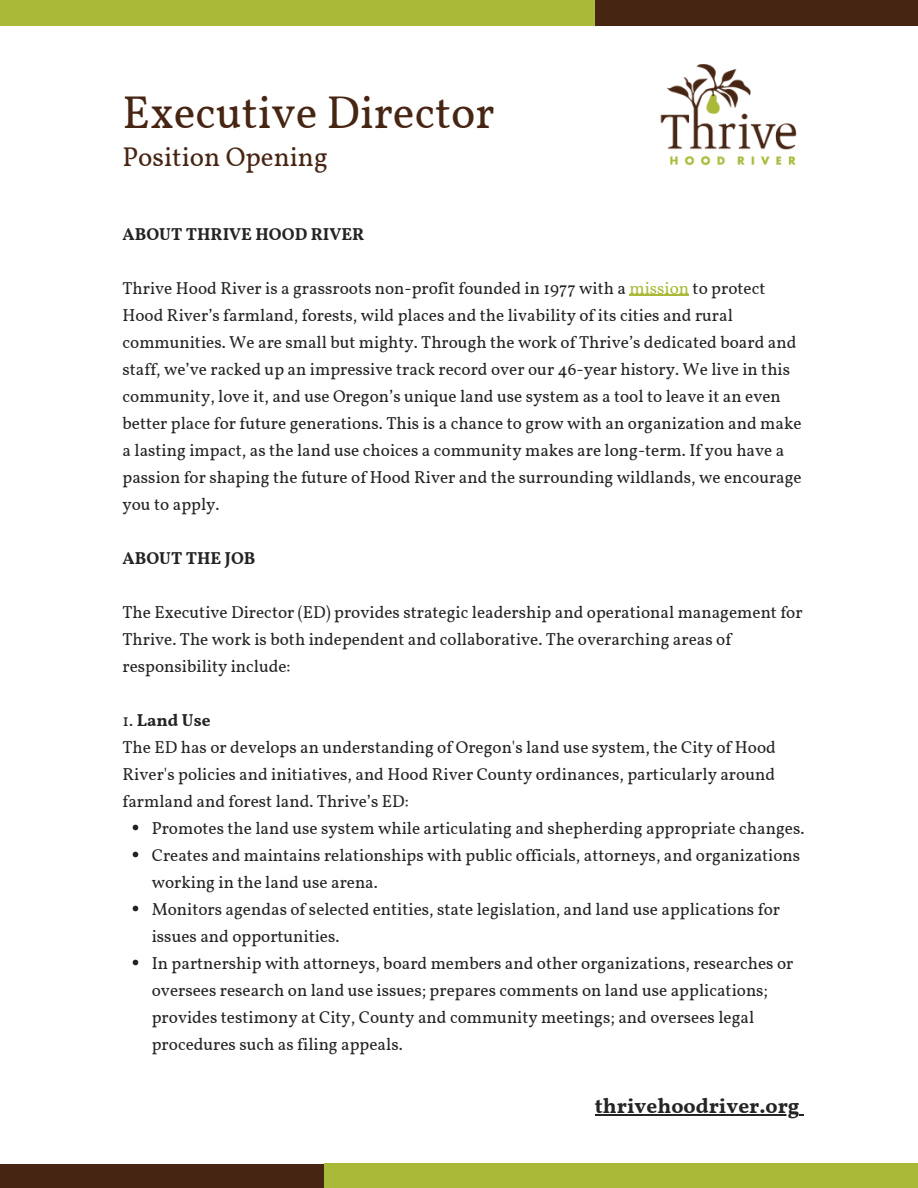
<style>
.page{position:relative;width:918px;height:1188px;background:#fff}
.page>*{position:absolute;margin:0;border:0;box-sizing:border-box;transform-origin:0 0}
.t1{font:45.75px "Vollkorn";color:#472513}
.t2{font:27px "Vollkorn";color:#472513}
.t3{font:700 21.3px "Vollkorn";color:#232425}
.t4{font:17.25px/27px "Vollkorn";color:#232425}
.t5{font:700 17.25px "Vollkorn";color:#232425}
.s1{color:#aaba38}
.s2{font-weight:700}
</style>
<div class="page">
<div style="left:0;top:0;width:595px;height:26px;background:#aaba38"></div>
<div style="left:324px;top:1163px;width:594px;height:25px;background:#aaba38"></div>
<div style="left:595px;top:0;width:323px;height:26px;background:#472513"></div>
<div style="left:0;top:1164px;width:324px;height:24px;background:#472513"></div>
<img style="left:660px;top:64px;width:137px;height:102px">
<svg style="left:133px;top:825px;width:5px;height:5px"></svg>
<svg style="left:133px;top:852px;width:5px;height:5px"></svg>
<svg style="left:133px;top:906px;width:5px;height:5px"></svg>
<svg style="left:133px;top:960px;width:5px;height:5px"></svg>
<hr style="left:629px;top:295px;width:60px;height:1px;background:#aaba38">
<hr style="left:595px;top:1114px;width:205px;height:2px;background:#232425">
<h1 class="t1" style="left:123px;top:85px;width:374px">Executive Director</h1>
<h2 class="t2" style="left:123px;top:140px;width:207px">Position Opening</h2>
<p class="t5" style="left:123px;top:223px;width:243px">ABOUT THRIVE HOOD RIVER</p>
<p class="t4" style="left:123px;top:276px;width:681px">Thrive Hood River is a grassroots non-profit founded in 1977 with a <span class="s1">mission</span> to protect Hood River’s farmland, forests, wild places and the livability of its cities and rural communities. We are small but mighty. Through the work of Thrive’s dedicated board and staff, we’ve racked up an impressive track record over our 46-year history. We live in this community, love it, and use Oregon’s unique land use system as a tool to leave it an even better place for future generations. This is a chance to grow with an organization and make a lasting impact, as the land use choices a community makes are long-term. If you have a passion for shaping the future of Hood River and the surrounding wildlands, we encourage you to apply.</p>
<p class="t5" style="left:123px;top:547px;width:135px">ABOUT THE JOB</p>
<p class="t4" style="left:123px;top:600px;width:682px">The Executive Director (ED) provides strategic leadership and operational management for<br>Thrive. The work is both independent and collaborative. The overarching areas of responsibility include:</p>
<p class="t4" style="left:123px;top:708px;width:655px">1. <span class="s2">Land Use<br></span>The ED has or develops an understanding of Oregon's land use system, the City of Hood River's policies and initiatives, and Hood River County ordinances, particularly around farmland and forest land. Thrive’s ED:</p>
<p class="t4" style="left:152px;top:816px;width:654px">Promotes the land use system while articulating and shepherding appropriate changes.<br>Creates and maintains relationships with public officials, attorneys, and organizations working in the land use arena.<br>Monitors agendas of selected entities, state legislation, and land use applications for issues and opportunities.<br>In partnership with attorneys, board members and other organizations, researches or oversees research on land use issues; prepares comments on land use applications; provides testimony at City, County and community meetings; and oversees legal procedures such as filing appeals.</p>
<p class="t3" style="left:595px;top:1093px;width:206px">thrivehoodriver.org</p>
</div>
